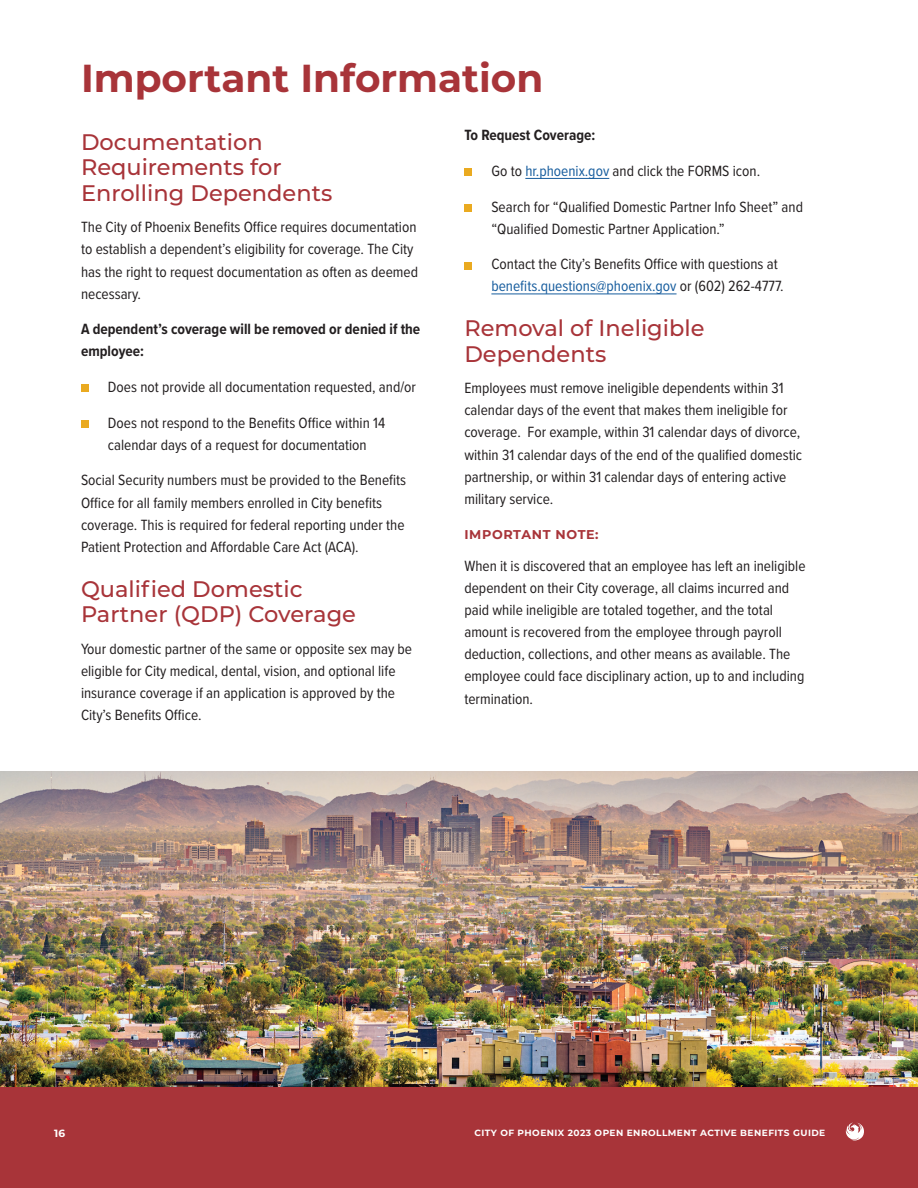
<style>
.page{position:relative;width:918px;height:1188px;background:#fff}
.page>*{position:absolute;margin:0;border:0;box-sizing:border-box;transform-origin:0 0}
.t1{font:700 39px "Montserrat";color:#a83439}
.Subhead{font:500 22.5px/25.5px "Montserrat";color:#a83439}
.Test_-_Body_Copy{font:15.3px/22.2px "Proxima Nova Cond";color:#231f20}
.Test_-_Body_Copy-2{font:700 15.3px/22.2px "Proxima Nova Cond";color:#231f20}
.Sm_Subhead{font:700 12.75px "Montserrat";letter-spacing:.05em;color:#a83439}
.t2{font:700 10.5px "Montserrat";color:#fff}
.t3{font:700 9px "Montserrat";letter-spacing:.05em;color:#fff}
.s1{color:#175d9e}
</style>
<div class="page">
<div style="left:0;top:1086px;width:918px;height:102px;background:#a83439"></div>
<svg style="left:846px;top:1123px;width:18px;height:17px"></svg>
<div style="left:81px;top:384px;width:8px;height:8px;background:#eaaa20"></div>
<div style="left:81px;top:420px;width:8px;height:8px;background:#eaaa20"></div>
<hr style="left:525px;top:178px;width:84px;height:1px;background:#175d9e">
<hr style="left:491px;top:294px;width:186px;height:1px;background:#175d9e">
<div style="left:464px;top:168px;width:8px;height:8px;background:#eaaa20"></div>
<div style="left:464px;top:204px;width:8px;height:8px;background:#eaaa20"></div>
<div style="left:464px;top:262px;width:8px;height:7px;background:#eaaa20"></div>
<img style="left:0;top:771px;width:918px;height:315px">
<p class="t1" style="left:81px;top:50px;width:464px">Important Information</p>
<p class="Subhead" style="left:81px;top:128px;width:253px">Documentation<br>Requirements for<br>Enrolling Dependents</p>
<p class="Test_-_Body_Copy" style="left:81px;top:215px;width:339px">The City of Phoenix Benefits Office requires documentation to establish a dependent’s eligibility for coverage. The City has the right to request documentation as often as deemed necessary.</p>
<p class="Test_-_Body_Copy-2" style="left:81px;top:318px;width:341px">A dependent’s coverage will be removed or denied if the employee:</p>
<p class="Test_-_Body_Copy" style="left:108px;top:375px;width:310px">Does not provide all documentation requested, and/or</p>
<p class="Test_-_Body_Copy" style="left:108px;top:411px;width:279px">Does not respond to the Benefits Office within 14 calendar days of a request for documentation</p>
<p class="Test_-_Body_Copy" style="left:81px;top:469px;width:327px">Social Security numbers must be provided to the Benefits Office for all family members enrolled in City benefits coverage. This is required for federal reporting under the Patient Protection and Affordable Care Act (ACA).</p>
<p class="Subhead" style="left:81px;top:575px;width:277px">Qualified Domestic<br>Partner (QDP) Coverage</p>
<p class="Test_-_Body_Copy" style="left:81px;top:637px;width:333px">Your domestic partner of the same or opposite sex may be eligible for City medical, dental, vision, and optional life insurance coverage if an application is approved by the City’s Benefits Office.</p>
<p class="Test_-_Body_Copy-2" style="left:464px;top:124px;width:133px">To Request Coverage:</p>
<p class="Test_-_Body_Copy" style="left:491px;top:159px;width:270px">Go to <span class="s1">hr.phoenix.gov</span> and click the FORMS icon.</p>
<p class="Test_-_Body_Copy" style="left:491px;top:195px;width:313px">Search for “Qualified Domestic Partner Info Sheet” and “Qualified Domestic Partner Application.”</p>
<p class="Test_-_Body_Copy" style="left:491px;top:253px;width:294px">Contact the City’s Benefits Office with questions at <span class="s1">benefits.questions@phoenix.gov</span> or (602) 262-4777.</p>
<p class="Subhead" style="left:464px;top:315px;width:242px">Removal of Ineligible<br>Dependents</p>
<p class="Test_-_Body_Copy" style="left:464px;top:376px;width:339px">Employees must remove ineligible dependents within 31 calendar days of the event that makes them ineligible for coverage. For example, within 31 calendar days of divorce, within 31 calendar days of the end of the qualified domestic partnership, or within 31 calendar days of entering active military service.</p>
<p class="Sm_Subhead" style="left:464px;top:526px;width:136px">IMPORTANT NOTE:</p>
<p class="Test_-_Body_Copy" style="left:464px;top:554px;width:343px">When it is discovered that an employee has left an ineligible dependent on their City coverage, all claims incurred and paid while ineligible are totaled together, and the total amount is recovered from the employee through payroll deduction, collections, and other means as available. The employee could face disciplinary action, up to and including termination.</p>
<p class="t2" style="left:54px;top:1125px;width:13px">16</p>
<p class="t3" style="left:475px;top:1126px;width:352px">CITY OF PHOENIX 2023 OPEN ENROLLMENT ACTIVE BENEFITS GUIDE</p>
</div>
